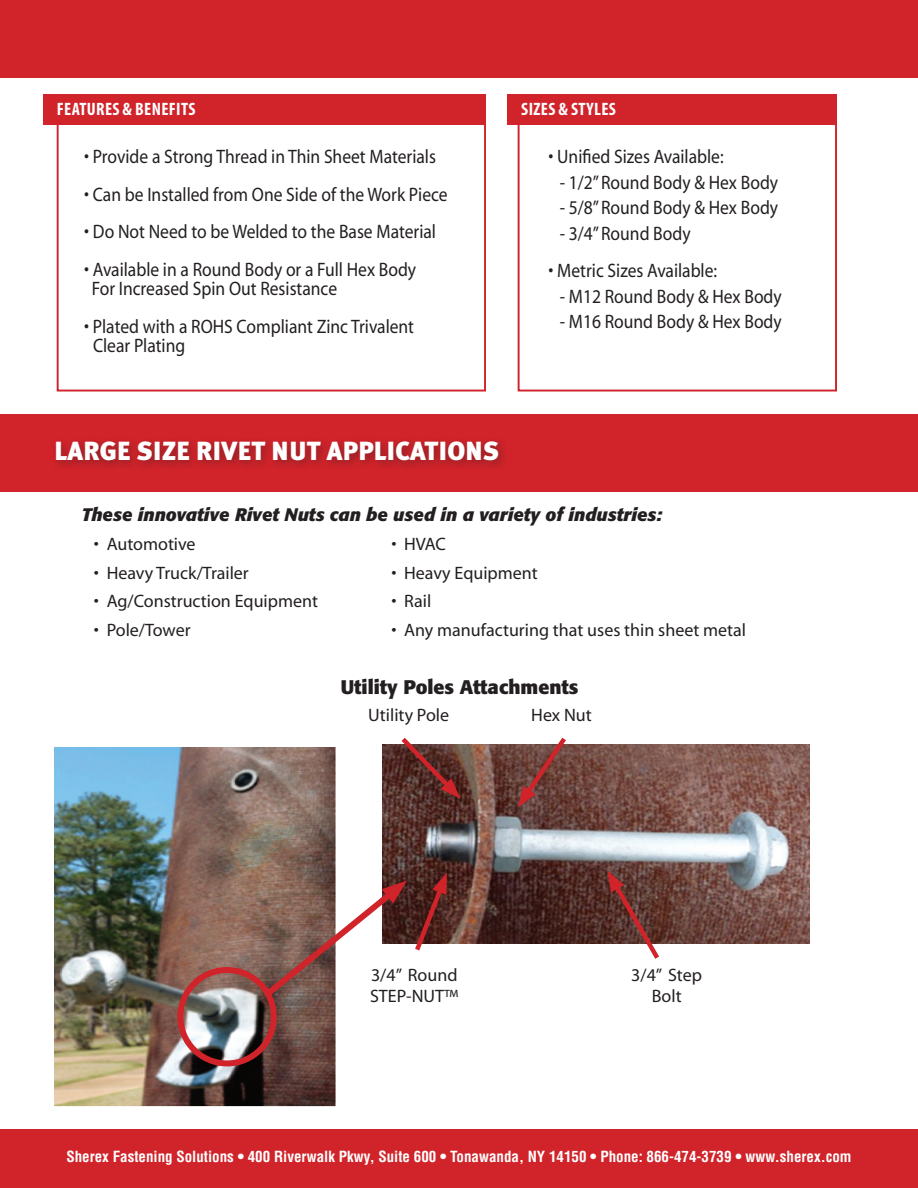
<style>
.page{position:relative;width:918px;height:1188px;background:#fff}
.page>*{position:absolute;margin:0;border:0;box-sizing:border-box;transform-origin:0 0}
.t1{font:900 26.25px "Meta Plus";color:#fff}
.t2{font:19.5px/19.5px "Myriad";color:#231f20;scale:.9 1}
.t3{font:700 19.5px "Formata";color:#231f20}
.t4{font:18px/21.6px "Myriad";color:#231f20}
.t5{font:italic 700 18px "Formata";color:#231f20}
.t6{font:700 condensed 18px "Myriad Pro";letter-spacing:.02em;color:#fff}
.t7{font:700 condensed 15px "Helvetica LT Std";color:#fff}
</style>
<div class="page">
<div style="left:57px;top:116px;width:429px;height:276px;background:#fff;border:2px solid #d1232a"></div>
<div style="left:518px;top:116px;width:319px;height:276px;background:#fff;border:2px solid #d1232a"></div>
<div style="left:43px;top:94px;width:443px;height:31px;background:#d1232a"></div>
<div style="left:508px;top:94px;width:329px;height:31px;background:#d1232a"></div>
<img style="left:54px;top:747px;width:282px;height:359px">
<img style="left:382px;top:744px;width:427px;height:199px">
<div style="left:177px;top:967px;width:100px;height:99px;border:6px solid #d1232a;border-radius:50%"></div>
<svg style="left:397px;top:737px;width:63px;height:62px;background:#72433f"></svg>
<svg style="left:518px;top:737px;width:52px;height:70px;background:#85524d"></svg>
<svg style="left:257px;top:873px;width:191px;height:131px"></svg>
<svg style="left:607px;top:871px;width:56px;height:88px"></svg>
<div style="left:0;top:1130px;width:918px;height:58px;background:#d1232a"></div>
<div style="left:0;top:0;width:918px;height:77px;background:#d1232a"></div>
<div style="left:0;top:415px;width:918px;height:77px;background:#d1232a"></div>
<div style="left:51px;top:436px;width:458px;height:36px;background:#231f20;opacity:.4"></div>
<p class="t6" style="left:57px;top:98px;width:140px">FEATURES &amp; BENEFITS</p>
<p class="t6" style="left:521px;top:98px;width:96px">SIZES &amp; STYLES</p>
<p class="t2" style="left:84px;top:148px;width:392px">• Provide a Strong Thread in Thin Sheet Materials</p>
<p class="t2" style="left:84px;top:185px;width:405px">• Can be Installed from One Side of the Work Piece</p>
<p class="t2" style="left:84px;top:223px;width:392px">• Do Not Need to be Welded to the Base Material</p>
<p class="t2" style="left:92px;top:260px;width:362px;text-indent:-7px">• Available in a Round Body or a Full Hex Body<br>For Increased Spin Out Resistance</p>
<p class="t2" style="left:93px;top:317px;width:358px;text-indent:-9px">• Plated with a ROHS Compliant Zinc Trivalent<br>Clear Plating</p>
<h1 class="t1" style="left:54px;top:435px;width:447px">LARGE SIZE RIVET NUT APPLICATIONS</h1>
<p class="t2" style="left:549px;top:148px;width:196px">• Unified Sizes Available:</p>
<p class="t2" style="left:560px;top:173px;width:244px">- 1/2” Round Body &amp; Hex Body</p>
<p class="t2" style="left:560px;top:199px;width:244px">- 5/8” Round Body &amp; Hex Body</p>
<p class="t2" style="left:560px;top:224px;width:147px">- 3/4” Round Body</p>
<p class="t2" style="left:549px;top:262px;width:189px">• Metric Sizes Available:</p>
<p class="t2" style="left:560px;top:287px;width:248px">- M12 Round Body &amp; Hex Body</p>
<p class="t2" style="left:560px;top:313px;width:248px">- M16 Round Body &amp; Hex Body</p>
<p class="t5" style="left:82px;top:503px;width:582px">These innovative Rivet Nuts can be used in a variety of industries:</p>
<p class="t4" style="left:94px;top:534px;width:103px">• Automotive</p>
<p class="t4" style="left:94px;top:563px;width:156px">• Heavy Truck/Trailer</p>
<p class="t4" style="left:94px;top:591px;width:226px">• Ag/Construction Equipment</p>
<p class="t4" style="left:94px;top:620px;width:98px">• Pole/Tower</p>
<p class="t4" style="left:392px;top:534px;width:56px">• HVAC</p>
<p class="t4" style="left:392px;top:563px;width:148px">• Heavy Equipment</p>
<p class="t4" style="left:392px;top:591px;width:41px">• Rail</p>
<p class="t4" style="left:392px;top:620px;width:356px">• Any manufacturing that uses thin sheet metal</p>
<p class="t3" style="left:341px;top:675px;width:239px">Utility Poles Attachments</p>
<p class="t4" style="left:368px;top:705px;width:82px">Utility Pole</p>
<p class="t4" style="left:531px;top:705px;width:62px">Hex Nut</p>
<p class="t4" style="left:370px;top:965px;width:90px">3/4” Round<br>STEP-NUT™</p>
<p class="t4" style="left:631px;top:965px;width:72px;text-align:center">3/4” Step<br>Bolt</p>
<p class="t7" style="left:66px;top:1147px;width:787px">Sherex Fastening Solutions • 400 Riverwalk Pkwy, Suite 600 • Tonawanda, NY 14150 • Phone: 866-474-3739 • www.sherex.com</p>
</div>
